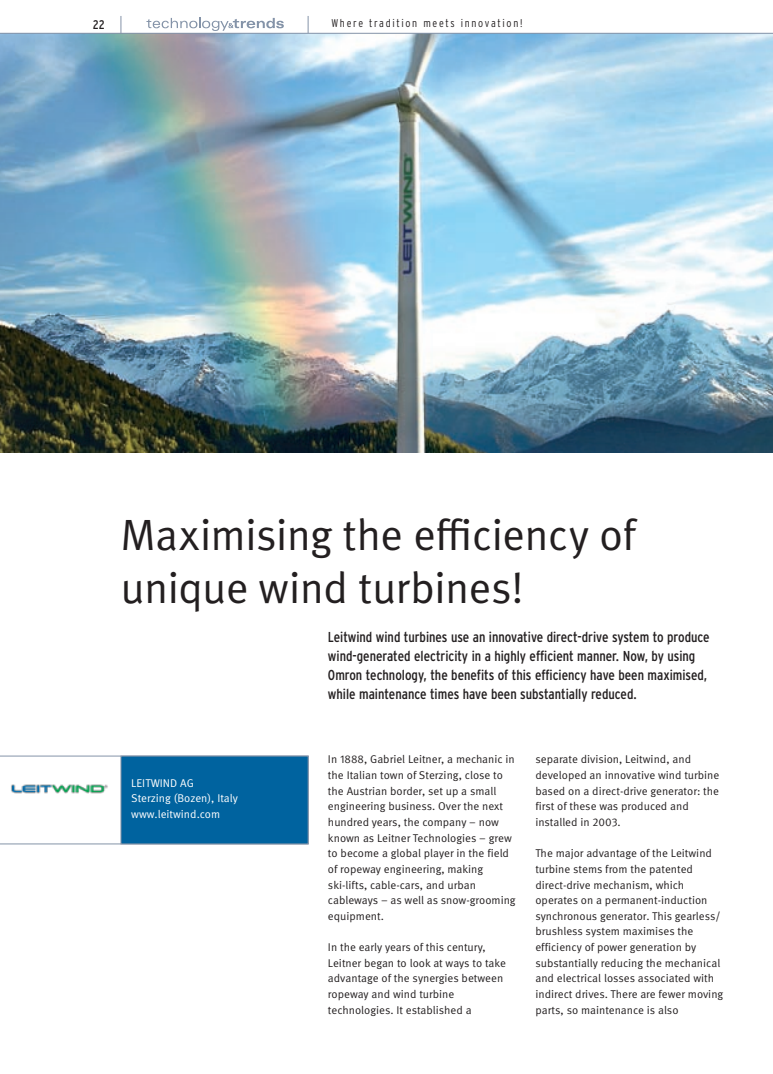
<style>
.page{position:relative;width:773px;height:1074px;background:#fff}
.page>*{position:absolute;margin:0;border:0;box-sizing:border-box;transform-origin:0 0}
.t1{font:43.75px/52.5px "Meta Pro";letter-spacing:-.02em;color:#231f20}
.t2{font:condensed 14.38px/18.8px "Interstate CE";color:#231f20}
.t3{font:condensed 12.5px "Interstate CE";color:#231f20}
.t4{font:11.25px/15.6px "Meta Pro";color:#231f20}
.t5{font:11.25px/15.6px "Meta Pro";color:#fff}
.t6{font:300 condensed 11.25px "Interstate CE";letter-spacing:.15em;color:#231f20}
</style>
<div class="page">
<img style="left:0;top:16px;width:772px;height:829px">
<p class="t3" style="left:93px;top:17px;width:13px">22</p>
<p class="t6" style="left:331px;top:17px;width:192px">Where tradition meets innovation!</p>
<h1 class="t1" style="left:120px;top:509px;width:516px">Maximising the efficiency of unique wind turbines!</h1>
<p class="t2" style="left:328px;top:628px;width:383px">Leitwind wind turbines use an innovative direct-drive system to produce wind-generated electricity in a highly efficient manner. Now, by using Omron technology, the benefits of this efficiency have been maximised, while maintenance times have been substantially reduced.</p>
<p class="t5" style="left:131px;top:775px;width:108px">LEITWIND AG<br>Sterzing (Bozen), Italy www.leitwind.com</p>
<p class="t4" style="left:328px;top:752px;width:189px">In 1888, Gabriel Leitner, a mechanic in the Italian town of Sterzing, close to the Austrian border, set up a small engineering business. Over the next hundred years, the company – now known as Leitner Technologies – grew to become a global player in the field of ropeway engineering, making ski-lifts, cable-cars, and urban cableways – as well as snow-grooming equipment.</p>
<p class="t4" style="left:328px;top:939px;width:179px">In the early years of this century,<br>Leitner began to look at ways to take advantage of the synergies between ropeway and wind turbine technologies. It established a</p>
<p class="t4" style="left:535px;top:752px;width:185px">separate division, Leitwind, and developed an innovative wind turbine based on a direct-drive generator: the first of these was produced and installed in 2003.</p>
<p class="t4" style="left:535px;top:845px;width:189px">The major advantage of the Leitwind turbine stems from the patented direct-drive mechanism, which operates on a permanent-induction synchronous generator. This gearless/ brushless system maximises the efficiency of power generation by substantially reducing the mechanical and electrical losses associated with indirect drives. There are fewer moving parts, so maintenance is also</p>
</div>
